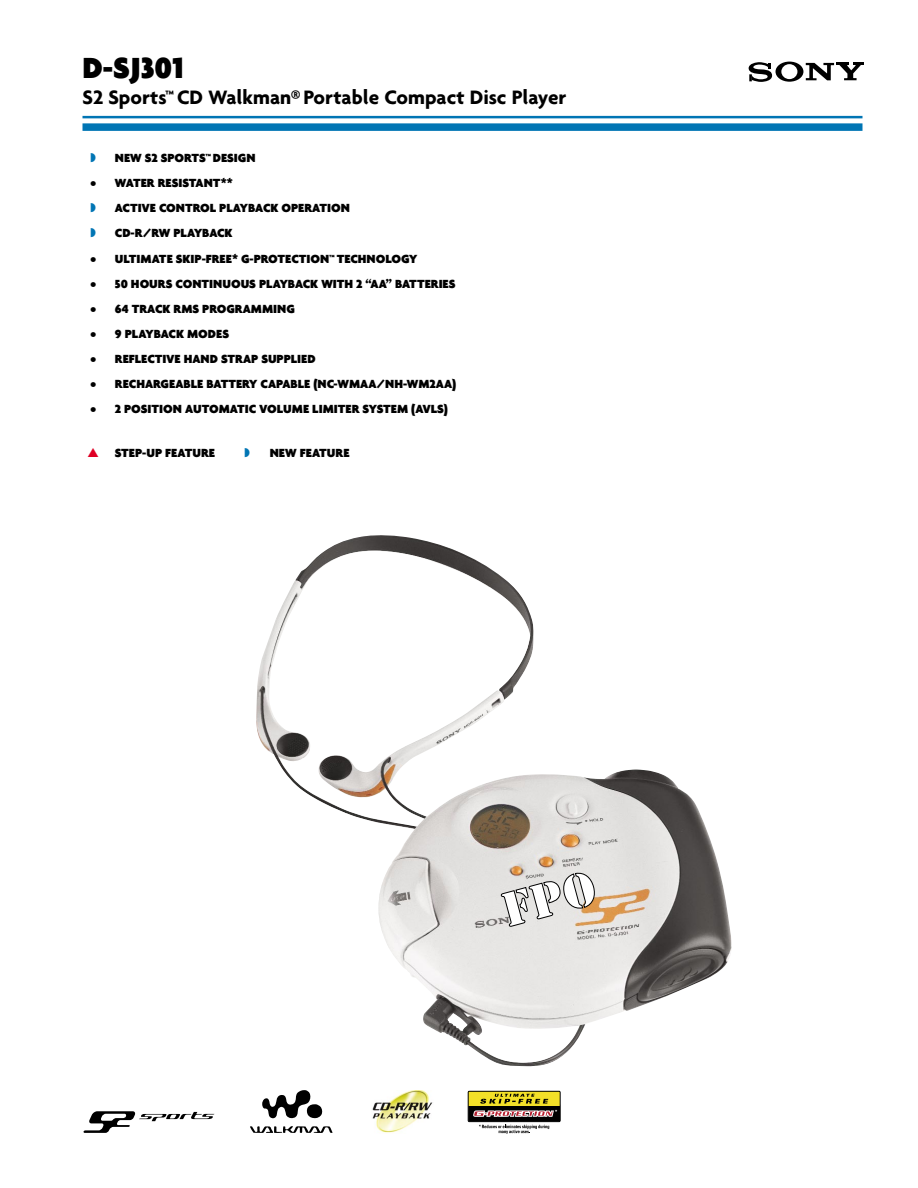
<style>
.page{position:relative;width:918px;height:1188px;background:#fff}
.page>*{position:absolute;margin:0;border:0;box-sizing:border-box;transform-origin:0 0}
.t1{font:900 31.5px "Agenda";color:#000}
.t2{font:700 21px "Agenda";color:#000}
.t3{font:900 12.75px "Agenda";color:#000}
.s1{color:#df0024}
</style>
<div class="page">
<svg style="left:749px;top:62px;width:115px;height:20px"></svg>
<img style="left:256px;top:535px;width:476px;height:531px">
<hr style="left:82px;top:116px;width:780px;height:2px;background:#0075b4">
<div style="left:82px;top:123px;width:780px;height:8px;background:#0075b4"></div>
<img style="left:372px;top:1091px;width:61px;height:42px">
<svg style="left:262px;top:1090px;width:61px;height:29px"></svg>
<svg style="left:250px;top:1126px;width:83px;height:7px"></svg>
<svg style="left:84px;top:1111px;width:130px;height:22px"></svg>
<svg style="left:470px;top:1093px;width:89px;height:1px"></svg>
<div style="left:468px;top:1091px;width:93px;height:31px;border:1px solid #000"></div>
<svg style="left:468px;top:1094px;width:92px;height:40px"></svg>
<svg style="left:501px;top:870px;width:97px;height:57px;background:#e2ddd6"></svg>
<h1 class="t1" style="left:82px;top:55px;width:103px">D-SJ301</h1>
<h2 class="t2" style="left:82px;top:89px;width:486px">S2 Sports™ CD Walkman® Portable Compact Disc Player</h2>
<p class="t3" style="left:115px;top:153px;width:142px">NEW S2 SPORTS™ DESIGN</p>
<p class="t3" style="left:90px;top:178px;width:144px">• WATER RESISTANT**</p>
<p class="t3" style="left:115px;top:203px;width:237px">ACTIVE CONTROL PLAYBACK OPERATION</p>
<p class="t3" style="left:115px;top:228px;width:119px">CD-R/RW PLAYBACK</p>
<p class="t3" style="left:90px;top:253px;width:328px">• ULTIMATE SKIP-FREE* G-PROTECTION™ TECHNOLOGY</p>
<p class="t3" style="left:90px;top:278px;width:367px">• 50 HOURS CONTINUOUS PLAYBACK WITH 2 “AA” BATTERIES</p>
<p class="t3" style="left:90px;top:304px;width:206px">• 64 TRACK RMS PROGRAMMING</p>
<p class="t3" style="left:90px;top:329px;width:140px">• 9 PLAYBACK MODES</p>
<p class="t3" style="left:90px;top:354px;width:227px">• REFLECTIVE HAND STRAP SUPPLIED</p>
<p class="t3" style="left:90px;top:379px;width:367px">• RECHARGEABLE BATTERY CAPABLE (NC-WMAA/NH-WM2AA)</p>
<p class="t3" style="left:90px;top:404px;width:359px">• 2 POSITION AUTOMATIC VOLUME LIMITER SYSTEM (AVLS)</p>
<p class="t3" style="left:88px;top:448px;width:129px"><span class="s1">▲</span> STEP-UP FEATURE</p>
<p class="t3" style="left:270px;top:448px;width:81px">NEW FEATURE</p>
</div>
